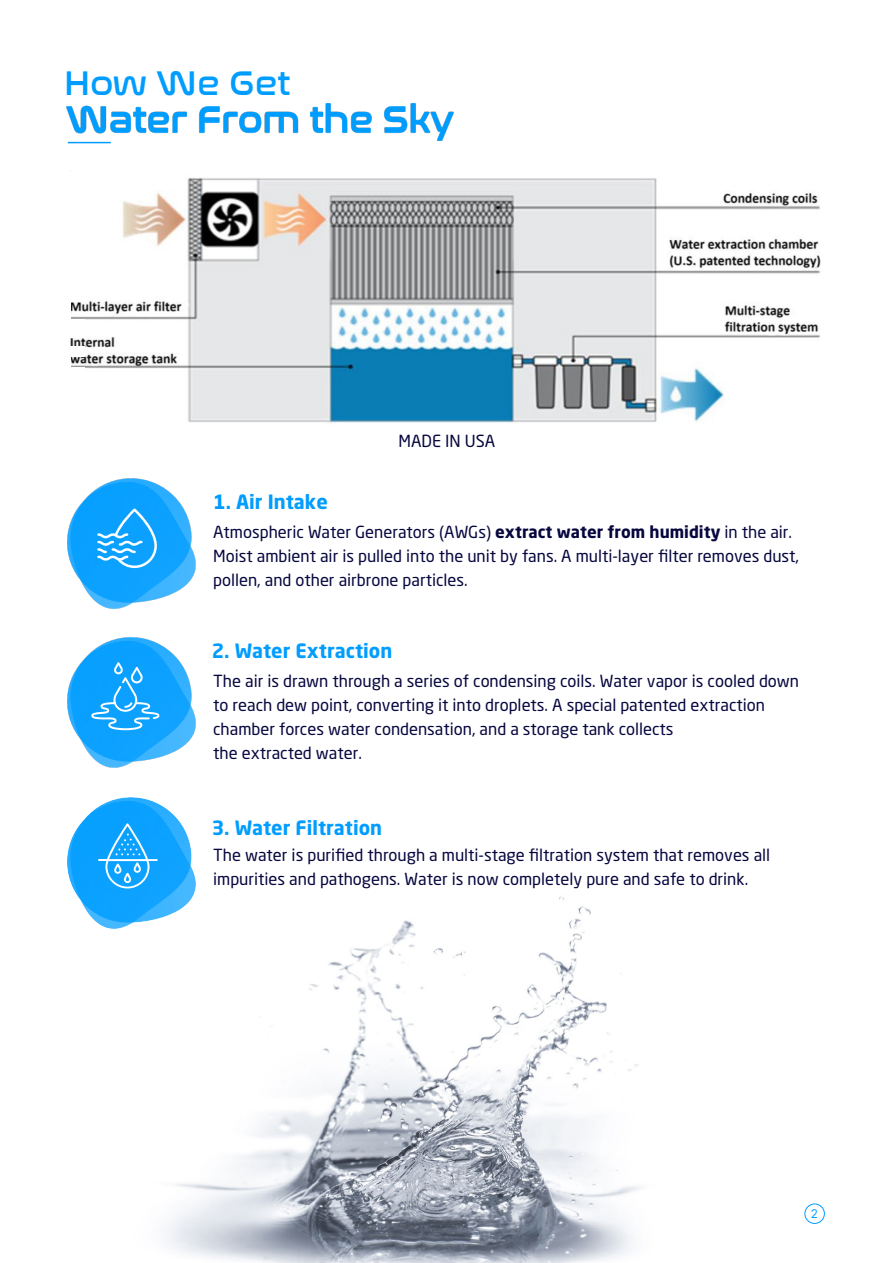
<style>
.page{position:relative;width:894px;height:1263px;background:#fff}
.page>*{position:absolute;margin:0;border:0;box-sizing:border-box;transform-origin:0 0}
.t1{font:34.95px "Nasalization Rg";color:#009dff}
.t2{font:700 19.5px "Neo Sans Std";color:#009dff}
.t3{font:16.5px/24px "Neo Sans Std";color:#07063f}
.t4{font:12px "Inter";color:#009dff}
.s1{font-weight:700}
</style>
<div class="page">
<img style="left:108px;top:896px;width:717px;height:367px">
<hr style="left:68px;top:142px;width:43px;height:1px;background:#009dff">
<img style="left:70px;top:178px;width:750px;height:245px">
<div style="left:60px;top:173px;width:25px;height:129px;background:#fff"></div>
<div style="left:60px;top:367px;width:25px;height:65px;background:#fff"></div>
<div style="left:60px;top:319px;width:25px;height:19px;background:#fff"></div>
<div style="left:60px;top:346px;width:25px;height:10px;background:#fff"></div>
<img style="left:68px;top:478px;width:127px;height:130px">
<img style="left:68px;top:637px;width:127px;height:131px">
<svg style="left:91px;top:662px;width:68px;height:68px;background:#2dadfe"></svg>
<img style="left:68px;top:798px;width:127px;height:130px">
<div style="left:804px;top:1204px;width:20px;height:20px;border:1px solid #009dff;border-radius:50%"></div>
<svg style="left:97px;top:508px;width:60px;height:60px;background:#37b1fe"></svg>
<svg style="left:98px;top:823px;width:60px;height:65px;background:#2faefe"></svg>
<img style="left:66px;top:103px;width:387px;height:37px">
<h1 class="t1" style="left:64px;top:69px;width:228px">How We Get</h1>
<p class="t3" style="left:398px;top:431px;width:98px">MADE IN USA</p>
<p class="t2" style="left:213px;top:494px;width:116px">1. Air Intake</p>
<p class="t3" style="left:213px;top:521px;width:587px">Atmospheric Water Generators (AWGs) <span class="s1">extract water from humidity</span> in the air.<br>Moist ambient air is pulled into the unit by fans. A multi-layer filter removes dust, pollen, and other airbrone particles.</p>
<p class="t2" style="left:212px;top:643px;width:182px">2. Water Extraction</p>
<p class="t3" style="left:213px;top:670px;width:587px">The air is drawn through a series of condensing coils. Water vapor is cooled down to reach dew point, converting it into droplets. A special patented extraction chamber forces water condensation, and a storage tank collects<br>the extracted water.</p>
<p class="t2" style="left:212px;top:820px;width:172px">3. Water Filtration</p>
<p class="t3" style="left:213px;top:844px;width:558px">The water is purified through a multi-stage filtration system that removes all impurities and pathogens. Water is now completely pure and safe to drink.</p>
<p class="t4" style="left:810px;top:1206px;width:9px">2</p>
</div>
